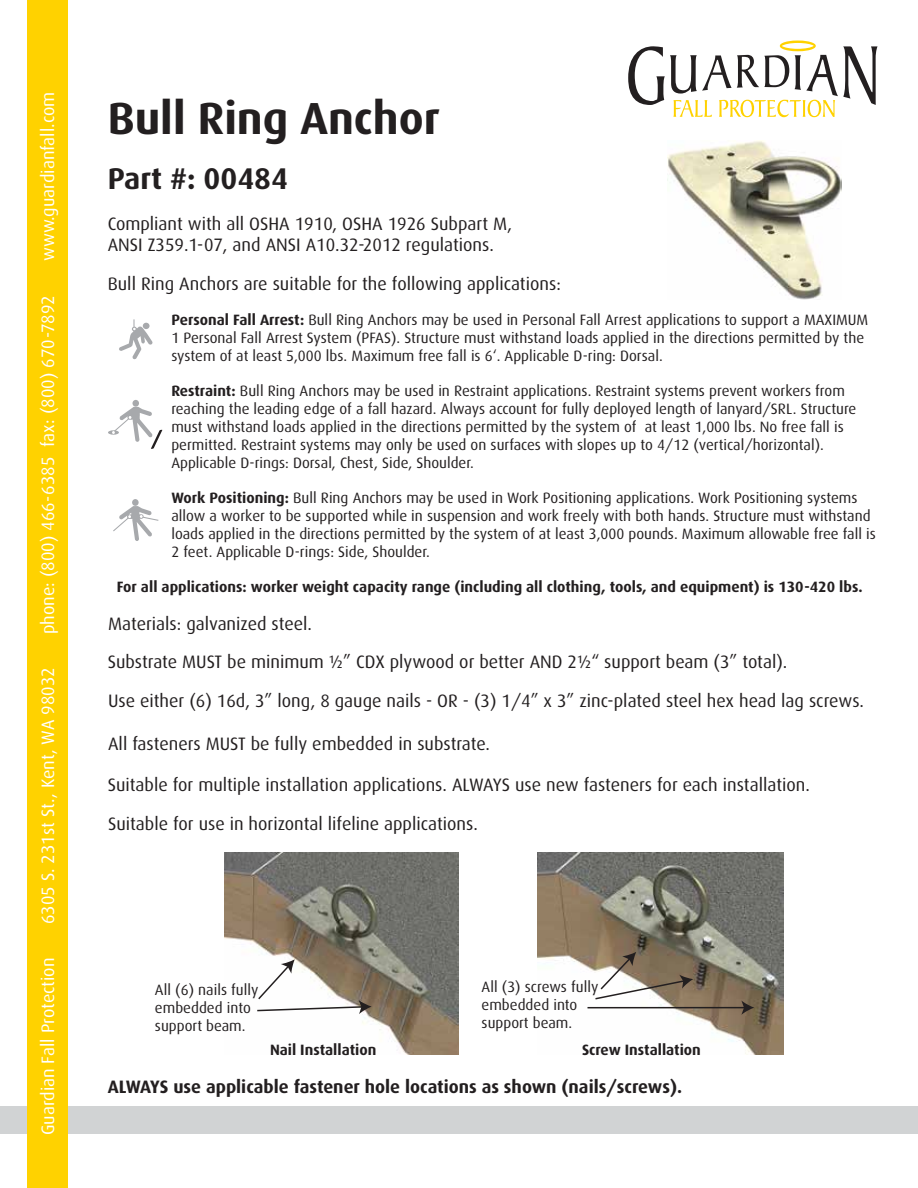
<style>
.page{position:relative;width:918px;height:1188px;background:#fff}
.page>*{position:absolute;margin:0;border:0;box-sizing:border-box;transform-origin:0 0}
.t1{font:700 45px "Dax";color:#231f20}
.t2{font:700 30px "Dax";color:#231f20}
.t3{font:18px/38.2px "Dax";color:#231f20}
.t4{font:18px "Dax";color:#fff}
.t5{font:700 18px "Dax";color:#231f20}
.t6{font:15px/18px "Dax";color:#231f20}
.t7{font:700 15px "Dax";color:#231f20}
.s1{font-weight:700}
</style>
<div class="page">
<div style="left:0;top:1107px;width:918px;height:27px;background:#d1d3d4"></div>
<div style="left:27px;top:0;width:41px;height:1188px;background:#ffd200"></div>
<img style="left:667px;top:141px;width:175px;height:159px">
<div style="left:132px;top:400px;width:7px;height:7px;background:#a7a9ac;border-radius:50%"></div>
<div style="left:108px;top:430px;width:11px;height:5px;background:#a7a9ac;border-radius:50%"></div>
<svg style="left:112px;top:407px;width:51px;height:42px"></svg>
<svg style="left:119px;top:319px;width:34px;height:40px"></svg>
<svg style="left:113px;top:499px;width:45px;height:42px"></svg>
<img style="left:224px;top:853px;width:235px;height:202px">
<svg style="left:256px;top:959px;width:116px;height:55px"></svg>
<img style="left:537px;top:853px;width:246px;height:202px">
<svg style="left:594px;top:952px;width:99px;height:49px"></svg>
<hr style="left:588px;top:1007px;width:157px;height:1px;background:#231f20">
<svg style="left:741px;top:1001px;width:13px;height:14px"></svg>
<svg style="left:628px;top:41px;width:250px;height:76px"></svg>
<p class="t4" style="left:38px;top:261px;width:171px;rotate:-90deg">www.guardianfall.com</p>
<h1 class="t1" style="left:108px;top:93px;width:334px">Bull Ring Anchor</h1>
<h2 class="t2" style="left:108px;top:161px;width:182px">Part #: 00484</h2>
<p class="t3" style="left:108px;top:213px;width:406px;line-height:21.6px">Compliant with all OSHA 1910, OSHA 1926 Subpart M,<br>ANSI Z359.1-07, and ANSI A10.32-2012 regulations.</p>
<p class="t3" style="left:108px;top:264px;width:455px">Bull Ring Anchors are suitable for the following applications:</p>
<p class="t4" style="left:38px;top:634px;width:341px;rotate:-90deg">phone: (800) 466-6385 fax: (800) 670-7892</p>
<p class="t4" style="left:38px;top:924px;width:258px;rotate:-90deg">6305 S. 231st St., Kent, WA 98032</p>
<p class="t4" style="left:38px;top:1135px;width:179px;rotate:-90deg">Guardian Fall Protection</p>
<p class="t6" style="left:171px;top:311px;width:698px"><span class="s1">Personal Fall Arrest:</span> Bull Ring Anchors may be used in Personal Fall Arrest applications to support a MAXIMUM<br>1 Personal Fall Arrest System (PFAS). Structure must withstand loads applied in the directions permitted by the system of at least 5,000 lbs. Maximum free fall is 6‘. Applicable D-ring: Dorsal.</p>
<p class="t6" style="left:171px;top:382px;width:687px"><span class="s1">Restraint:</span> Bull Ring Anchors may be used in Restraint applications. Restraint systems prevent workers from reaching the leading edge of a fall hazard. Always account for fully deployed length of lanyard/SRL. Structure must withstand loads applied in the directions permitted by the system of at least 1,000 lbs. No free fall is permitted. Restraint systems may only be used on surfaces with slopes up to 4/12 (vertical/horizontal).<br>Applicable D-rings: Dorsal, Chest, Side, Shoulder.</p>
<p class="t6" style="left:171px;top:489px;width:706px"><span class="s1">Work Positioning:</span> Bull Ring Anchors may be used in Work Positioning applications. Work Positioning systems allow a worker to be supported while in suspension and work freely with both hands. Structure must withstand loads applied in the directions permitted by the system of at least 3,000 pounds. Maximum allowable free fall is 2 feet. Applicable D-rings: Side, Shoulder.</p>
<p class="t7" style="left:117px;top:579px;width:748px">For all applications: worker weight capacity range (including all clothing, tools, and equipment) is 130-420 lbs.</p>
<p class="t3" style="left:108px;top:605px;width:758px">Materials: galvanized steel.<br>Substrate MUST be minimum ½” CDX plywood or better AND 2½“ support beam (3” total).<br>Use either (6) 16d, 3” long, 8 gauge nails - OR - (3) 1/4” x 3” zinc-plated steel hex head lag screws.</p>
<p class="t3" style="left:108px;top:725px;width:384px">All fasteners MUST be fully embedded in substrate.</p>
<p class="t3" style="left:108px;top:766px;width:704px">Suitable for multiple installation applications. ALWAYS use new fasteners for each installation.</p>
<p class="t3" style="left:108px;top:804px;width:371px">Suitable for use in horizontal lifeline applications.</p>
<p class="t6" style="left:155px;top:981px;width:105px">All (6) nails fully embedded into support beam.</p>
<p class="t7" style="left:270px;top:1041px;width:108px">Nail Installation</p>
<p class="t6" style="left:482px;top:978px;width:118px">All (3) screws fully embedded into support beam.</p>
<p class="t7" style="left:582px;top:1041px;width:120px">Screw Installation</p>
<p class="t5" style="left:108px;top:1077px;width:576px">ALWAYS use applicable fastener hole locations as shown (nails/screws).</p>
</div>
